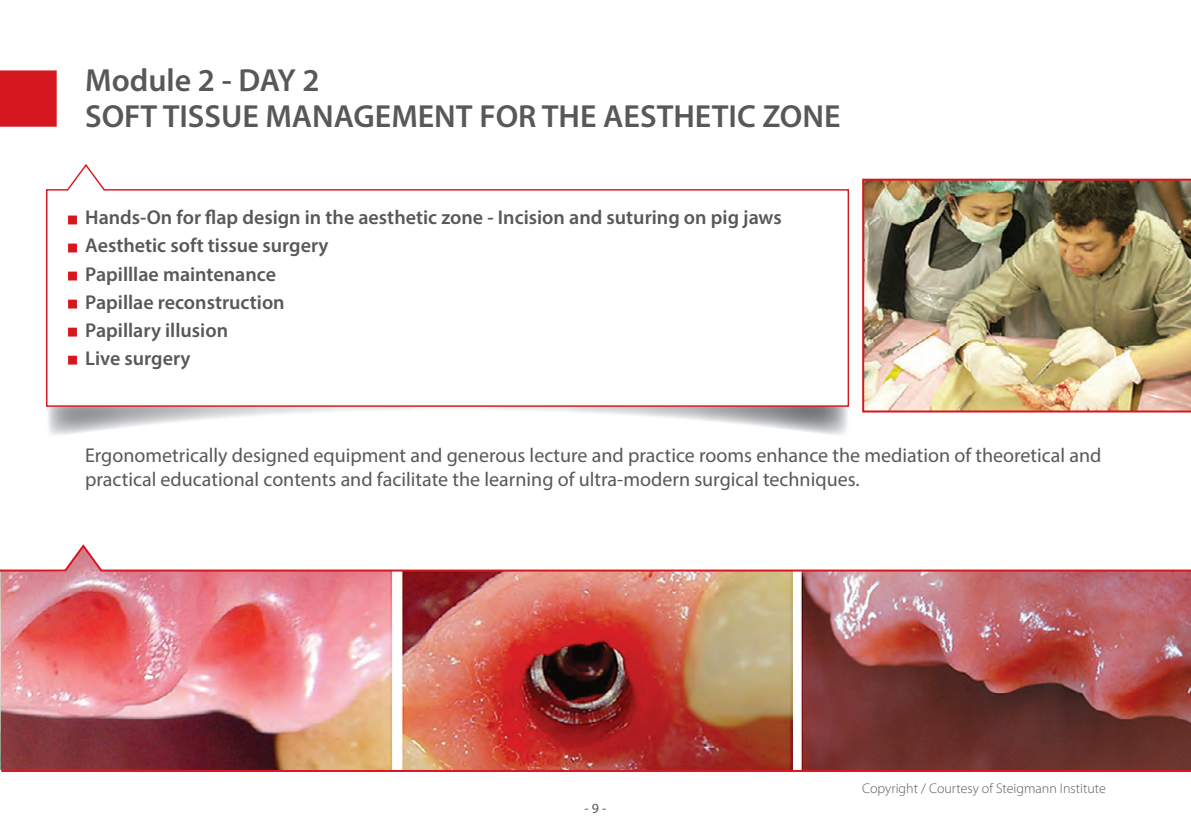
<style>
.page{position:relative;width:1191px;height:840px;background:#fff}
.page>*{position:absolute;margin:0;border:0;box-sizing:border-box;transform-origin:0 0}
.t1{font:600 32px "Myriad Pro";color:#57585a}
.t2{font:20px "Myriad Pro";color:#57585a}
.t3{font:600 20px "Myriad Pro";color:#57585a}
.t4{font:300 14px "Myriad Pro";color:#57585a}
.t5{font:14px "Myriad Pro";color:#57585a}
</style>
<div class="page">
<div style="left:0;top:70px;width:57px;height:57px;background:#d7171f"></div>
<svg style="left:46px;top:164px;width:803px;height:243px"></svg>
<img style="left:0;top:572px;width:1px;height:197px">
<img style="left:1px;top:572px;width:391px;height:197px">
<img style="left:401px;top:572px;width:391px;height:197px">
<img style="left:800px;top:572px;width:391px;height:197px">
<hr style="left:1px;top:769px;width:1190px;height:2px;background:#d7171f">
<svg style="left:0;top:544px;width:1191px;height:28px"></svg>
<div style="left:68px;top:215px;width:9px;height:9px;background:#d7171f"></div>
<div style="left:68px;top:243px;width:9px;height:9px;background:#d7171f"></div>
<div style="left:68px;top:271px;width:9px;height:9px;background:#d7171f"></div>
<div style="left:68px;top:299px;width:9px;height:9px;background:#d7171f"></div>
<div style="left:68px;top:327px;width:9px;height:9px;background:#d7171f"></div>
<div style="left:68px;top:355px;width:9px;height:9px;background:#d7171f"></div>
<img style="left:862px;top:178px;width:329px;height:234px">
<p class="t1" style="left:85px;top:60px;width:236px">Module 2 - DAY 2</p>
<p class="t1" style="left:85px;top:96px;width:757px">SOFT TISSUE MANAGEMENT FOR THE AESTHETIC ZONE</p>
<p class="t3" style="left:85px;top:205px;width:698px">Hands-On for flap design in the aesthetic zone - Incision and suturing on pig jaws</p>
<p class="t3" style="left:85px;top:233px;width:245px">Aesthetic soft tissue surgery</p>
<p class="t3" style="left:85px;top:261px;width:192px">Papilllae maintenance</p>
<p class="t3" style="left:85px;top:289px;width:201px">Papillae reconstruction</p>
<p class="t3" style="left:85px;top:317px;width:144px">Papillary illusion</p>
<p class="t3" style="left:85px;top:345px;width:107px">Live surgery</p>
<p class="t2" style="left:85px;top:442px;width:1017px">Ergonometrically designed equipment and generous lecture and practice rooms enhance the mediation of theoretical and</p>
<p class="t2" style="left:85px;top:466px;width:776px">practical educational contents and facilitate the learning of ultra-modern surgical techniques.</p>
<p class="t5" style="left:584px;top:799px;width:23px">- 9 -</p>
<p class="t4" style="left:862px;top:779px;width:245px">Copyright / Courtesy of Steigmann Institute</p>
</div>
